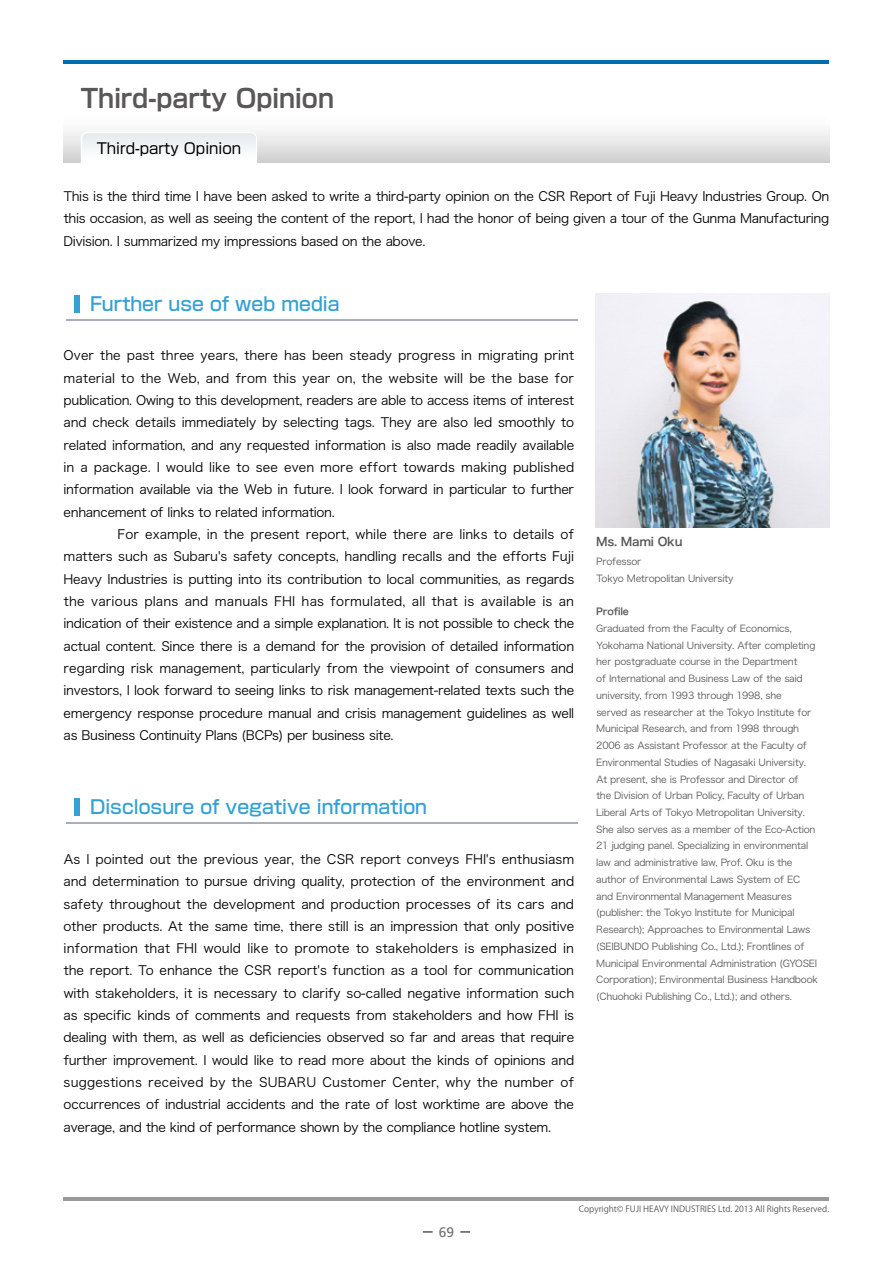
<style>
.page{position:relative;width:893px;height:1263px;background:#fff}
.page>*{position:absolute;margin:0;border:0;box-sizing:border-box;transform-origin:0 0}
.t1{font:700 25.5px "Shin Go Pro De";color:#595757}
.t2{font:500 18.75px "Shin Go Pro";color:#34a1d3}
.t3{font:14.85px "Shin Go Pro";color:#000}
.t4{font:13.8px "Frutiger";color:#727171}
.t5{font:12.75px/22.4px "Hira Kaku Pro W3";letter-spacing:-.015em;color:#000;text-align:justify}
.t6{font:12.75px "Hira Kaku Pro W3";letter-spacing:.005em;color:#000}
.t7{font:12.75px "Hira Kaku Pro W3";letter-spacing:.015em;color:#000}
.t8{font:12.75px "Hira Kaku Pro W3";letter-spacing:.01em;color:#000}
.t9{font:11.7px "Hira Kaku Pro W6";letter-spacing:-.025em;color:#595757}
.t10{font:9.6px/16.8px "Hira Kaku Pro W3";letter-spacing:-.025em;color:#595757}
.t11{font:9.6px "Hira Kaku Pro W6";letter-spacing:-.015em;color:#595757}
.t12{font:8.55px "Koz Go Pro";color:#595757}
</style>
<div class="page">
<hr style="left:64px;top:1198px;width:765px;height:3px;background:#9a9899">
<hr style="left:66px;top:319px;width:511px;height:2px;background:#aaafbd">
<hr style="left:66px;top:823px;width:511px;height:1px;background:#aaafbd">
<div style="left:75px;top:295px;width:5px;height:18px;background:#34a1d3"></div>
<div style="left:75px;top:798px;width:5px;height:18px;background:#34a1d3"></div>
<img style="left:596px;top:294px;width:233px;height:234px">
<div style="left:64px;top:110px;width:765px;height:53px;background:linear-gradient(to bottom,#fff,#d2d2d3)"></div>
<hr style="left:64px;top:61px;width:765px;height:3px;background:#026bb1">
<svg style="left:81px;top:132px;width:176px;height:31px"></svg>
<h1 class="t1" style="left:81px;top:77px;width:255px">Third-party Opinion</h1>
<p class="t3" style="left:97px;top:136px;width:146px">Third-party Opinion</p>
<p class="t5" style="left:64px;top:184px;width:767px">This is the third time I have been asked to write a third-party opinion on the CSR Report of Fuji Heavy Industries Group. On this occasion, as well as seeing the content of the report, I had the honor of being given a tour of the Gunma Manufacturing Division. I summarized my impressions based on the above.</p>
<h2 class="t2" style="left:90px;top:288px;width:251px">Further use of web media</h2>
<p class="t6" style="left:64px;top:344px;width:512px">Over the past three years, there has been steady progress in migrating print</p>
<p class="t8" style="left:64px;top:367px;width:512px">material to the Web, and from this year on, the website will be the base for</p>
<p class="t5" style="left:64px;top:388px;width:512px">publication. Owing to this development, readers are able to access items of interest</p>
<p class="t5" style="left:64px;top:411px;width:512px">and check details immediately by selecting tags. They are also led smoothly to</p>
<p class="t5" style="left:64px;top:433px;width:512px">related information, and any requested information is also made readily available</p>
<p class="t6" style="left:64px;top:456px;width:512px">in a package. I would like to see even more effort towards making published</p>
<p class="t5" style="left:64px;top:477px;width:512px">information available via the Web in future. I look forward in particular to further</p>
<p class="t5" style="left:64px;top:500px;width:273px">enhancement of links to related information.</p>
<p class="t6" style="left:118px;top:523px;width:458px">For example, in the present report, while there are links to details of</p>
<p class="t5" style="left:64px;top:544px;width:512px">matters such as Subaru's safety concepts, handling recalls and the efforts Fuji</p>
<p class="t5" style="left:64px;top:567px;width:512px">Heavy Industries is putting into its contribution to local communities, as regards</p>
<p class="t7" style="left:64px;top:590px;width:512px">the various plans and manuals FHI has formulated, all that is available is an</p>
<p class="t5" style="left:64px;top:611px;width:512px">indication of their existence and a simple explanation. It is not possible to check the</p>
<p class="t5" style="left:64px;top:634px;width:512px">actual content. Since there is a demand for the provision of detailed information</p>
<p class="t5" style="left:64px;top:656px;width:512px">regarding risk management, particularly from the viewpoint of consumers and</p>
<p class="t5" style="left:64px;top:678px;width:512px">investors, I look forward to seeing links to risk management-related texts such the</p>
<p class="t5" style="left:64px;top:701px;width:512px">emergency response procedure manual and crisis management guidelines as well</p>
<p class="t5" style="left:64px;top:723px;width:332px">as Business Continuity Plans (BCPs) per business site.</p>
<h2 class="t2" style="left:90px;top:792px;width:338px">Disclosure of vegative information</h2>
<p class="t5" style="left:64px;top:847px;width:512px">As I pointed out the previous year, the CSR report conveys FHI's enthusiasm and determination to pursue driving quality, protection of the environment and safety throughout the development and production processes of its cars and other products. At the same time, there still is an impression that only positive information that FHI would like to promote to stakeholders is emphasized in the report. To enhance the CSR report's function as a tool for communication with stakeholders, it is necessary to clarify so-called negative information such as specific kinds of comments and requests from stakeholders and how FHI is dealing with them, as well as deficiencies observed so far and areas that require further improvement. I would like to read more about the kinds of opinions and suggestions received by the SUBARU Customer Center, why the number of occurrences of industrial accidents and the rate of lost worktime are above the average, and the kind of performance shown by the compliance hotline system.</p>
<p class="t9" style="left:596px;top:531px;width:88px">Ms. Mami Oku</p>
<p class="t10" style="left:596px;top:552px;width:139px">Professor<br>Tokyo Metropolitan University</p>
<p class="t11" style="left:596px;top:603px;width:34px">Profile</p>
<p class="t10" style="left:596px;top:619px;width:223px">Graduated from the Faculty of Economics, Yokohama National University. After completing her postgraduate course in the Department<br>of International and Business Law of the said university, from 1993 through 1998, she<br>served as researcher at the Tokyo Institute for Municipal Research, and from 1998 through 2006 as Assistant Professor at the Faculty of Environmental Studies of Nagasaki University.<br>At present, she is Professor and Director of<br>the Division of Urban Policy, Faculty of Urban Liberal Arts of Tokyo Metropolitan University.<br>She also serves as a member of the Eco-Action 21 judging panel. Specializing in environmental law and administrative law, Prof. Oku is the author of Environmental Laws System of EC and Environmental Management Measures (publisher: the Tokyo Institute for Municipal Research); Approaches to Environmental Laws (SEIBUNDO Publishing Co., Ltd.); Frontlines of Municipal Environmental Administration (GYOSEI Corporation); Environmental Business Handbook (Chuohoki Publishing Co., Ltd.); and others.</p>
<p class="t4" style="left:439px;top:1224px;width:17px">69</p>
<p class="t12" style="left:579px;top:1203px;width:252px">Copyright© FUJI HEAVY INDUSTRIES Ltd. 2013 All Rights Reserved.</p>
</div>
